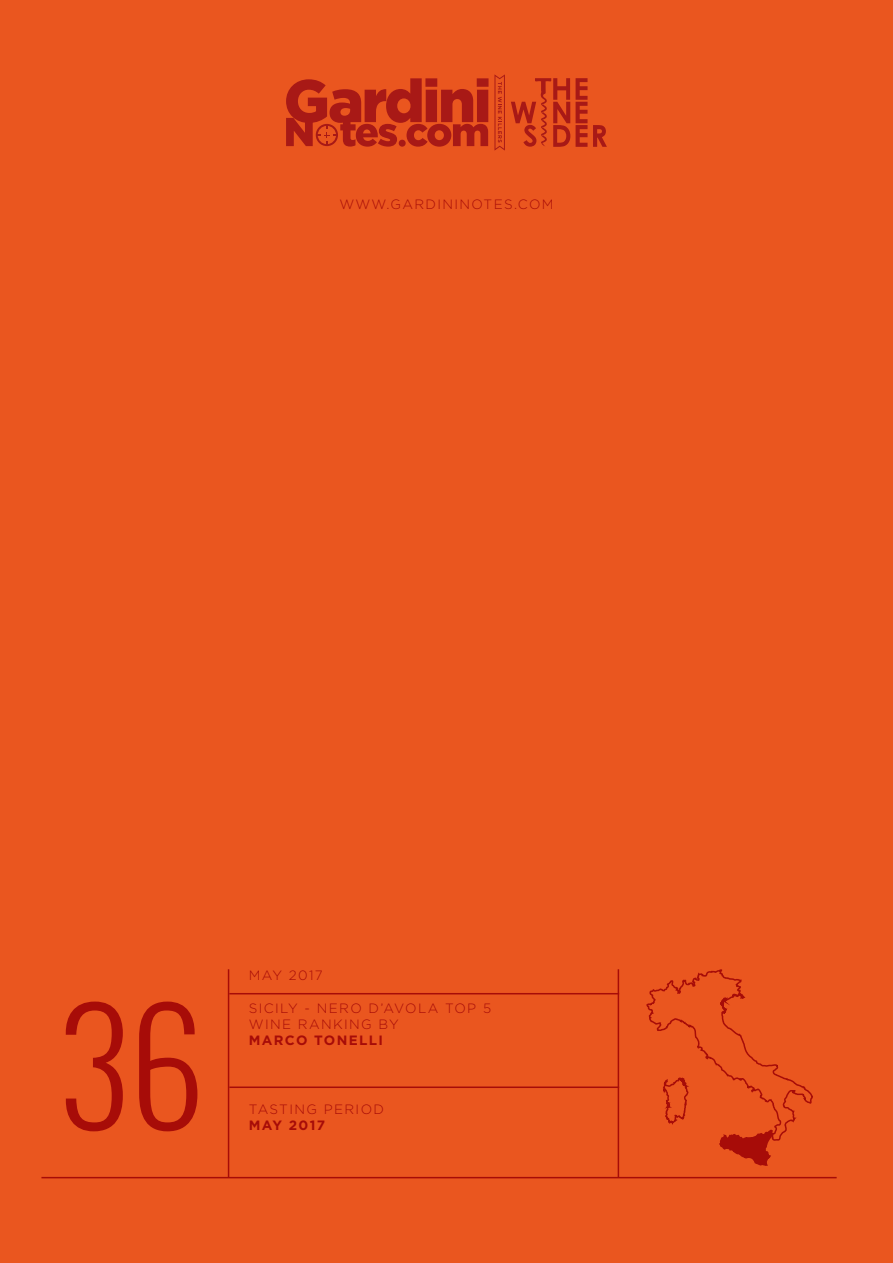
<style>
.page{position:relative;width:893px;height:1263px;background:#ea561f}
.page>*{position:absolute;margin:0;border:0;box-sizing:border-box;transform-origin:0 0}
.t1{font:300 150px "Oswald";color:#a70c08}
.t2{font:300 13.5px/16.2px "Gotham";letter-spacing:.1em;color:#a70c08}
.t3{font:700 13.5px "Gotham";letter-spacing:.1em;color:#a70c08}
</style>
<div class="page">
<svg style="left:576px;top:78px;width:11px;height:69px"></svg>
<svg style="left:593px;top:125px;width:14px;height:22px"></svg>
<svg style="left:511px;top:78px;width:59px;height:69px"></svg>
<svg style="left:286px;top:74px;width:219px;height:77px"></svg>
<hr style="left:229px;top:1086px;width:390px;height:2px;background:#a70c08">
<hr style="left:229px;top:993px;width:390px;height:1px;background:#a70c08">
<hr style="left:228px;top:969px;width:1px;height:208px;background:#a70c08">
<hr style="left:618px;top:969px;width:1px;height:208px;background:#a70c08">
<hr style="left:41px;top:1177px;width:796px;height:1px;background:#a70c08">
<svg style="left:646px;top:969px;width:167px;height:197px"></svg>
<p class="t2" style="left:339px;top:195px;width:216px">WWW.GARDININOTES.COM</p>
<p class="t2" style="left:249px;top:967px;width:75px">MAY 2017</p>
<h1 class="t1" style="left:61px;top:965px;width:143px">36</h1>
<p class="t2" style="left:249px;top:1000px;width:244px">SICILY - NERO D’AVOLA TOP 5<br>WINE RANKING BY</p>
<p class="t3" style="left:249px;top:1032px;width:136px">MARCO TONELLI</p>
<p class="t2" style="left:249px;top:1100px;width:137px">TASTING PERIOD</p>
<p class="t3" style="left:249px;top:1116px;width:78px">MAY 2017</p>
</div>
